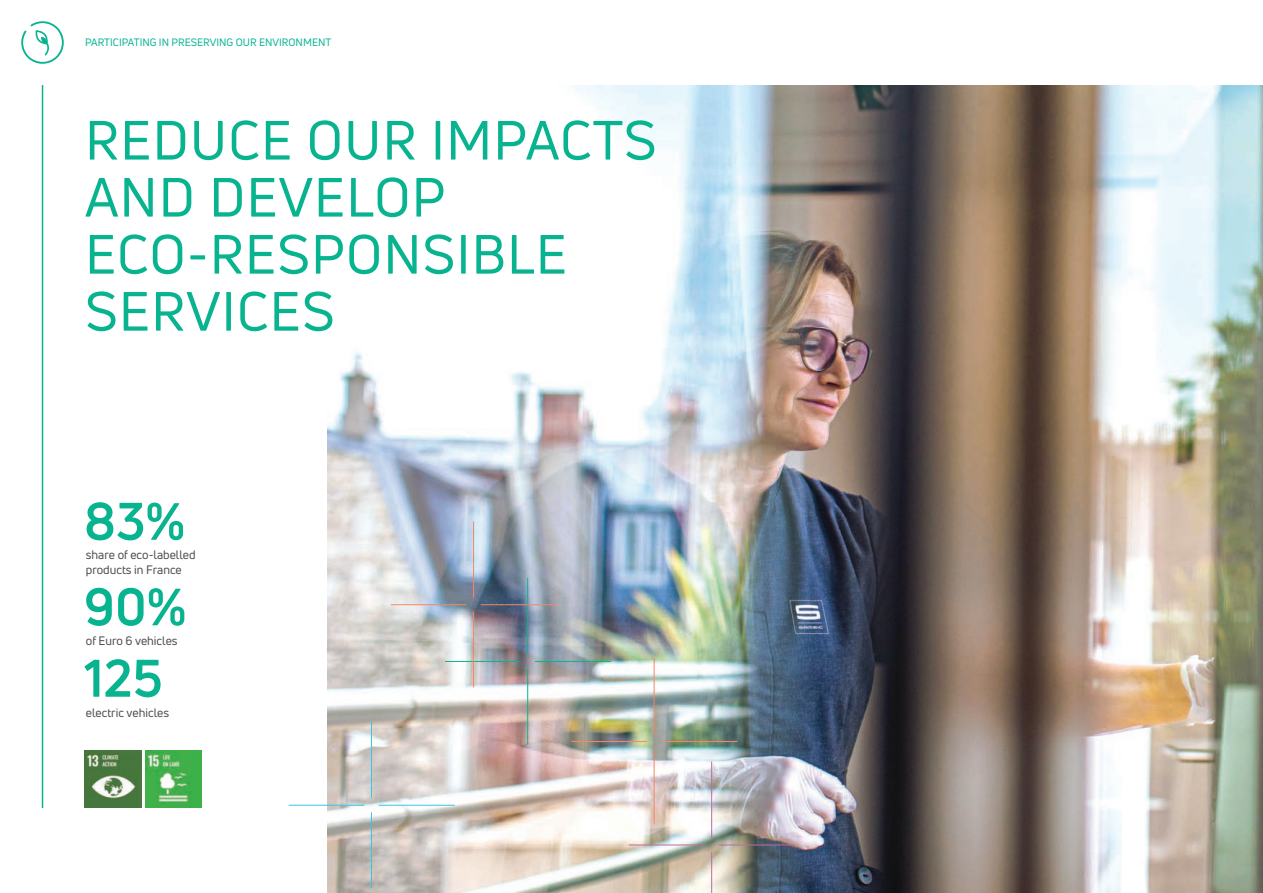
<style>
.page{position:relative;width:1263px;height:893px;background:#fff}
.page>*{position:absolute;margin:0;border:0;box-sizing:border-box;transform-origin:0 0}
.t1{font:54px/57px "Uni Neue";letter-spacing:.02em;color:#08b490}
.t2{font:700 51.75px/85.5px "Uni Neue";color:#08b490}
.t3{font:12px/14.4px "Uni Neue";color:#4b4c4d}
.t4{font:10.5px "Uni Neue";color:#08b490}
</style>
<div class="page">
<hr style="left:42px;top:85px;width:1px;height:723px;background:#08b490">
<svg style="left:21px;top:21px;width:43px;height:43px"></svg>
<img style="left:85px;top:751px;width:56px;height:56px">
<img style="left:145px;top:751px;width:57px;height:56px">
<img style="left:327px;top:85px;width:936px;height:808px">
<hr style="left:1262px;top:0;width:1px;height:254px;background:#e6e7e9">
<hr style="left:527px;top:669px;width:1px;height:75px;background:#08b490">
<hr style="left:527px;top:578px;width:1px;height:76px;background:#08b490">
<hr style="left:445px;top:661px;width:75px;height:1px;background:#08b490">
<hr style="left:535px;top:661px;width:76px;height:1px;background:#08b490">
<hr style="left:654px;top:749px;width:1px;height:75px;background:#f58766">
<hr style="left:654px;top:658px;width:1px;height:76px;background:#f58766">
<hr style="left:572px;top:741px;width:75px;height:1px;background:#f58766">
<hr style="left:661px;top:741px;width:76px;height:1px;background:#f58766">
<hr style="left:473px;top:612px;width:1px;height:75px;background:#f58766">
<hr style="left:473px;top:522px;width:1px;height:75px;background:#f58766">
<hr style="left:391px;top:604px;width:75px;height:1px;background:#f58766">
<hr style="left:481px;top:604px;width:76px;height:1px;background:#f58766">
<hr style="left:711px;top:852px;width:1px;height:41px;background:#bd6ba4">
<hr style="left:711px;top:762px;width:1px;height:75px;background:#bd6ba4">
<hr style="left:629px;top:844px;width:75px;height:1px;background:#bd6ba4">
<hr style="left:719px;top:844px;width:76px;height:1px;background:#bd6ba4">
<hr style="left:371px;top:813px;width:1px;height:75px;background:#3bc4e6">
<hr style="left:371px;top:722px;width:1px;height:76px;background:#3bc4e6">
<hr style="left:289px;top:805px;width:75px;height:1px;background:#3bc4e6">
<hr style="left:379px;top:805px;width:75px;height:1px;background:#3bc4e6">
<p class="t4" style="left:85px;top:36px;width:248px">PARTICIPATING IN PRESERVING OUR ENVIRONMENT</p>
<h1 class="t1" style="left:85px;top:111px;width:573px">REDUCE OUR IMPACTS<br>AND DEVELOP<br>ECO-RESPONSIBLE<br>SERVICES</h1>
<h2 class="t2" style="left:84px;top:478px;width:104px">83%<br>90%</h2>
<p class="t3" style="left:86px;top:548px;width:111px">share of eco-labelled products in France</p>
<p class="t3" style="left:86px;top:634px;width:93px">of Euro 6 vehicles</p>
<h2 class="t2" style="left:84px;top:635px;width:80px">125</h2>
<p class="t3" style="left:86px;top:705px;width:85px">electric vehicles</p>
</div>
